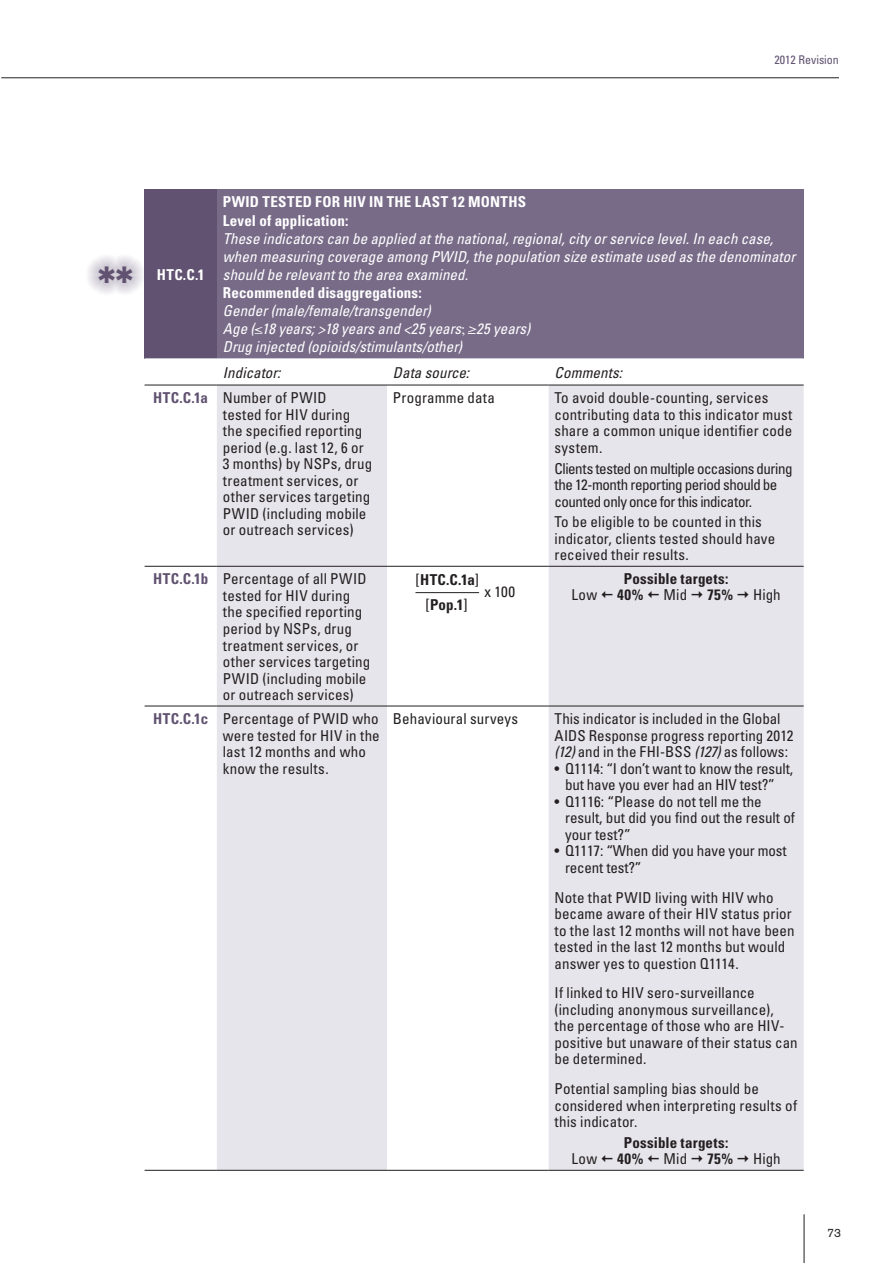
<style>
.page{position:relative;width:893px;height:1263px;background:#fff}
.page>*{position:absolute;margin:0;border:0;box-sizing:border-box;transform-origin:0 0}
.t1{font:condensed 15px/16.5px "Univers";letter-spacing:.005em;color:#231f20}
.t2{font:italic condensed 15px/18px "Univers";letter-spacing:.005em;color:#fff}
.t3{font:condensed 15px/16.5px "Univers";letter-spacing:-.035em;color:#231f20}
.t4{font:700 condensed 15px/18.8px "Univers";letter-spacing:.01em;color:#fff}
.t5{font:700 condensed 15px "Univers";letter-spacing:.02em;color:#231f20}
.t6{font:italic condensed 15px "Univers";letter-spacing:.005em;color:#231f20}
.t7{font:condensed 12px "Univers";color:#605270}
.t8{font:12px "Akzidenz Grotesk BQ";color:#231f20}
.s1{font-family:"Times";font-style:normal;font-stretch:normal}
.s2{font-family:"Times";font-stretch:normal}
.s3{font-weight:700;color:#605270}
.s4{font-weight:400}
.s5{font-style:italic}
</style>
<div class="page">
<div style="left:145px;top:189px;width:72px;height:169px;background:#605270"></div>
<div style="left:217px;top:189px;width:587px;height:169px;background:#786b88"></div>
<svg style="left:145px;top:358px;width:659px;height:27px"></svg>
<svg style="left:217px;top:386px;width:587px;height:784px;fill:#e7e5ec"></svg>
<hr style="left:145px;top:385px;width:72px;height:1px;background:#231f20">
<hr style="left:217px;top:385px;width:170px;height:1px;background:#231f20">
<hr style="left:387px;top:385px;width:162px;height:1px;background:#231f20">
<hr style="left:549px;top:385px;width:255px;height:1px;background:#231f20">
<hr style="left:145px;top:566px;width:72px;height:1px;background:#231f20">
<hr style="left:217px;top:566px;width:170px;height:1px;background:#231f20">
<hr style="left:387px;top:566px;width:162px;height:1px;background:#231f20">
<hr style="left:549px;top:566px;width:255px;height:1px;background:#231f20">
<hr style="left:145px;top:706px;width:72px;height:1px;background:#231f20">
<hr style="left:217px;top:706px;width:170px;height:1px;background:#231f20">
<hr style="left:387px;top:706px;width:162px;height:1px;background:#231f20">
<hr style="left:549px;top:706px;width:255px;height:1px;background:#231f20">
<hr style="left:145px;top:1170px;width:72px;height:1px;background:#231f20">
<hr style="left:217px;top:1170px;width:170px;height:1px;background:#231f20">
<hr style="left:387px;top:1170px;width:162px;height:1px;background:#231f20">
<hr style="left:549px;top:1170px;width:255px;height:1px;background:#231f20">
<hr style="left:415px;top:592px;width:64px;height:1px;background:#231f20">
<div style="left:86px;top:254px;width:60px;height:41px;background:#786b88;opacity:.75"></div>
<hr style="left:1px;top:78px;width:838px;height:1px;background:#231f20">
<hr style="left:804px;top:1214px;width:1px;height:49px;background:#231f20">
<svg style="left:602px;top:591px;width:11px;height:8px"></svg>
<svg style="left:648px;top:591px;width:11px;height:8px"></svg>
<svg style="left:692px;top:591px;width:11px;height:8px"></svg>
<svg style="left:738px;top:591px;width:10px;height:8px"></svg>
<svg style="left:602px;top:1155px;width:11px;height:7px"></svg>
<svg style="left:648px;top:1155px;width:11px;height:7px"></svg>
<svg style="left:692px;top:1155px;width:11px;height:7px"></svg>
<svg style="left:738px;top:1155px;width:10px;height:7px"></svg>
<svg style="left:99px;top:266px;width:34px;height:17px"></svg>
<p class="t7" style="left:774px;top:52px;width:66px">2012 Revision</p>
<p class="t4" style="left:223px;top:192px;width:305px">PWID tested for HIV in the last 12 months<br>Level of application:</p>
<p class="t2" style="left:223px;top:229px;width:574px">These indicators can be applied at the national, regional, city or service level. In each case, when measuring coverage among PWID, the population size estimate used as the denominator should be relevant to the area examined.</p>
<p class="t4" style="left:223px;top:283px;width:201px">Recommended disaggregations:</p>
<p class="t2" style="left:223px;top:302px;width:309px">Gender (male/female/transgender)<br>Age (<span class="s1">≤</span>18 years; &gt;18 years and &lt;25 years<span class="s1">;</span> <span class="s2">≥</span>25 years)<br>Drug injected (opioids/stimulants/other)</p>
<p class="t6" style="left:223px;top:363px;width:59px">Indicator:</p>
<p class="t6" style="left:393px;top:363px;width:78px">Data source:</p>
<p class="t6" style="left:555px;top:363px;width:69px">Comments:</p>
<p class="t1" style="left:223px;top:389px;width:142px;text-indent:-70px"><span class="s3">HTC.C.1a</span> N umber of PWID<br>tested for HIV during the specified reporting period (e.g. last 12, 6 or<br>3 months) by NSP</p>
<p class="t4" style="left:157px;top:265px;width:49px">HTC.C.1</p>
<p class="t1" style="left:393px;top:389px;width:103px">Programme data</p>
<p class="t1" style="left:555px;top:389px;width:239px">To avoid double-counting, services contributing data to this indicator must share a common unique identifier code system.</p>
<p class="t3" style="left:555px;top:459px;width:239px">Clients tested on multiple occasions during the 12-month reporting period should be counted only once for this indicator.</p>
<p class="t1" style="left:555px;top:513px;width:222px">To be eligible to be counted in this indicator, clients tested should have received their results.</p>
<p class="t1" style="left:223px;top:455px;width:151px;text-indent:108px">s, drug treatment services, or other services targeting<br>PWID (including mobile or outreach services)</p>
<p class="t1" style="left:223px;top:570px;width:141px;text-indent:-70px"><span class="s3">HTC.C.1b</span> Percentage of all PWID tested for HIV during the specified reporting period by NSP</p>
<p class="t1" style="left:223px;top:620px;width:149px;text-indent:87px">s, drug treatment services, or other services targeting<br>PWID (including mobile or outreach services)</p>
<p class="t5" style="left:415px;top:570px;width:65px"><span class="s4">[</span>HTC.C.1a<span class="s4">]</span></p>
<p class="t1" style="left:484px;top:582px;width:32px">x 100</p>
<p class="t5" style="left:425px;top:595px;width:44px"><span class="s4">[</span>Pop.1<span class="s4">]</span></p>
<p class="t5" style="left:624px;top:569px;width:106px">Possible targets:</p>
<p class="t1" style="left:571px;top:586px;width:27px">Low</p>
<p class="t5" style="left:617px;top:586px;width:28px">40%</p>
<p class="t1" style="left:663px;top:586px;width:25px">Mid</p>
<p class="t5" style="left:707px;top:586px;width:27px">75%</p>
<p class="t1" style="left:753px;top:586px;width:29px">High</p>
<p class="t1" style="left:223px;top:710px;width:158px;text-indent:-70px"><span class="s3">HTC.C.1c</span> Percentage of PWID who were tested for HIV in the last 12 months and who know the results.</p>
<p class="t1" style="left:393px;top:710px;width:127px">Behavioural surveys</p>
<p class="t1" style="left:555px;top:710px;width:227px">This indicator is included in the Global<br>AIDS</p>
<p class="t1" style="left:555px;top:727px;width:240px;text-indent:34px">Response progress reporting 2012 <span class="s5">(12)</span> and in the FHI-BSS</p>
<p class="t1" style="left:694px;top:743px;width:95px"><span class="s5">(127)</span> as follows:</p>
<p class="t1" style="left:555px;top:760px;width:240px;text-align:center">• Q1114: “I don’t want to know the result, but have you ever had an HIV test?”</p>
<p class="t1" style="left:565px;top:793px;width:231px;text-indent:-10px">• Q1116: “Please do not tell me the result, but did you find out the result of your test?”</p>
<p class="t1" style="left:565px;top:842px;width:223px;text-indent:-10px">• Q1117: “When did you have your most recent test?”</p>
<p class="t1" style="left:555px;top:888px;width:242px">N ote that PWID living with HIV who became aware of their HIV status prior to the last 12 months will not have been tested in the last 12 months but would answer yes to question Q1114.</p>
<p class="t1" style="left:555px;top:984px;width:245px">If linked to HIV sero-surveillance (including anonymous surveillance),<br>the percentage of those who are HIV&shy;positive but unaware of their status can be determined.</p>
<p class="t1" style="left:555px;top:1080px;width:244px">Potential sampling bias should be considered when interpreting results of this indicator.</p>
<p class="t5" style="left:624px;top:1133px;width:106px">Possible targets:</p>
<p class="t1" style="left:571px;top:1150px;width:27px">Low</p>
<p class="t5" style="left:617px;top:1150px;width:28px">40%</p>
<p class="t1" style="left:663px;top:1150px;width:25px">Mid</p>
<p class="t5" style="left:707px;top:1150px;width:27px">75%</p>
<p class="t1" style="left:753px;top:1150px;width:29px">High</p>
<p class="t8" style="left:827px;top:1225px;width:15px">73</p>
</div>
